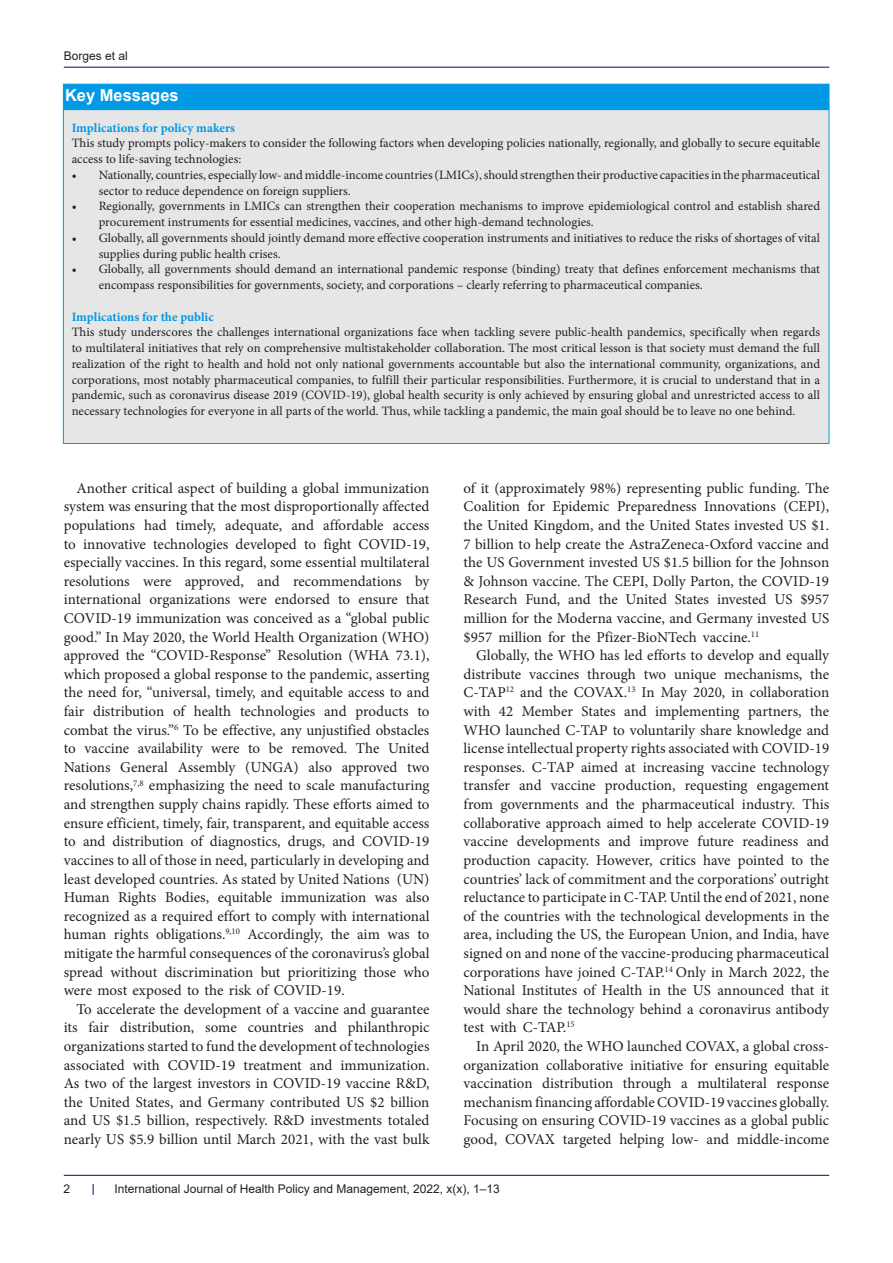
<style>
.page{position:relative;width:893px;height:1263px;background:#fff}
.page>*{position:absolute;margin:0;border:0;box-sizing:border-box;transform-origin:0 0}
.t1{font:700 16.5px "Arial";color:#fff}
.Normal__Web{font:15px/18.6px "Minion Pro";color:#231f20;text-align:justify}
.t2{font:12.75px/15.8px "Minion Pro";color:#231f20}
.t3{font:700 12.75px "Minion Pro";color:#0099e5}
.t4{font:12px "Arial";color:#231f20}
</style>
<div class="page">
<hr style="left:64px;top:67px;width:765px;height:1px;background:#190066">
<hr style="left:64px;top:1175px;width:765px;height:1px;background:#190066">
<div style="left:63px;top:84px;width:766px;height:360px;background:#e6e6e6;border:1px solid #0099e5"></div>
<div style="left:63px;top:84px;width:766px;height:26px;background:#0099e5;border:2px solid #0099e5"></div>
<p class="t4" style="left:64px;top:48px;width:66px">Borges et al</p>
<p class="t1" style="left:65px;top:83px;width:115px">Key Messages</p>
<p class="t3" style="left:72px;top:118px;width:165px">Implications for policy makers</p>
<p class="t2" style="left:72px;top:135px;width:750px">This study prompts policy-makers to consider the following factors when developing policies nationally, regionally, and globally to secure equitable access to life-saving technologies:</p>
<p class="t2" style="left:99px;top:167px;width:723px;text-indent:-27px">• Nationally, countries, especially low- and middle-income countries (LMICs), should strengthen their productive capacities in the pharmaceutical sector to reduce dependence on foreign suppliers.</p>
<p class="t2" style="left:99px;top:198px;width:723px;text-indent:-27px">• Regionally, governments in LMICs can strengthen their cooperation mechanisms to improve epidemiological control and establish shared procurement instruments for essential medicines, vaccines, and other high-demand technologies.</p>
<p class="t2" style="left:99px;top:230px;width:723px;text-indent:-27px">• Globally, all governments should jointly demand more effective cooperation instruments and initiatives to reduce the risks of shortages of vital supplies during public health crises.</p>
<p class="t2" style="left:99px;top:261px;width:723px;text-indent:-27px">• Globally, all governments should demand an international pandemic response (binding) treaty that defines enforcement mechanisms that encompass responsibilities for governments, society, and corporations – clearly referring to pharmaceutical companies.</p>
<p class="t3" style="left:72px;top:307px;width:144px">Implications for the public</p>
<p class="t2" style="left:72px;top:324px;width:750px;text-align:justify">This study underscores the challenges international organizations face when tackling severe public-health pandemics, specifically when regards to multilateral initiatives that rely on comprehensive multistakeholder collaboration. The most critical lesson is that society must demand the full realization of the right to health and hold not only national governments accountable but also the international community, organizations, and corporations, most notably pharmaceutical companies, to fulfill their particular responsibilities. Furthermore, it is crucial to understand that in a pandemic, such as coronavirus disease 2019 (COVID-19), global health security is only achieved by ensuring global and unrestricted access to all necessary technologies for everyone in all parts of the world. Thus, while tackling a pandemic, the main goal should be to leave no one behind.</p>
<p class="Normal__Web" style="left:64px;top:479px;width:367px;text-indent:13px">Another critical aspect of building a global immunization system was ensuring that the most disproportionally affected populations had timely, adequate, and affordable access to innovative technologies developed to fight COVID-19, especially vaccines. In this regard, some essential multilateral resolutions were approved, and recommendations by international organizations were endorsed to ensure that COVID-19 immunization was conceived as a “global public good.” In May 2020, the World Health Organization (WHO) approved the “COVID-Response” Resolution (WHA 73.1), which proposed a global response to the pandemic, asserting the need for, “universal, timely, and equitable access to and fair distribution of health technologies and products to combat the virus.”<sup>6</sup> To be effective, any unjustified obstacles to vaccine availability were to be removed. The United Nations General Assembly (UNGA) also approved two resolutions,<sup>7,8</sup> emphasizing the need to scale manufacturing and strengthen supply chains rapidly. These efforts aimed to ensure efficient, timely, fair, transparent, and equitable access to and distribution of diagnostics, drugs, and COVID-19 vaccines to all of those in need, particularly in developing and least developed countries. As stated by United Nations (UN)<br>Human Rights Bodies, equitable immunization was also recognized as a required effort to comply with international human rights obligations.<sup>9,10</sup> Accordingly, the aim was to mitigate the harmful consequences of the coronavirus’s global spread without discrimination but prioritizing those who were most exposed to the risk of COVID-19.</p>
<p class="Normal__Web" style="left:64px;top:1000px;width:367px;text-indent:13px">To accelerate the development of a vaccine and guarantee its fair distribution, some countries and philanthropic organizations started to fund the development of technologies associated with COVID-19 treatment and immunization.<br>As two of the largest investors in COVID-19 vaccine R&amp;D, the United States, and Germany contributed US $2 billion and US $1.5 billion, respectively. R&amp;D investments totaled nearly US $5.9 billion until March 2021, with the vast bulk</p>
<p class="Normal__Web" style="left:463px;top:479px;width:367px">of it (approximately 98%) representing public funding. The Coalition for Epidemic Preparedness Innovations (CEPI), the United Kingdom, and the United States invested US $1.<br>7 billion to help create the AstraZeneca-Oxford vaccine and the US Government invested US $1.5 billion for the Johnson &amp; Johnson vaccine. The CEPI, Dolly Parton, the COVID-19<br>Research Fund, and the United States invested US $957 million for the Moderna vaccine, and Germany invested US $957 million for the Pfizer-BioNTech vaccine.<sup>11</sup></p>
<p class="Normal__Web" style="left:463px;top:646px;width:367px;text-indent:13px">Globally, the WHO has led efforts to develop and equally distribute vaccines through two unique mechanisms, the C-TAP<sup>12</sup> and the COVAX.<sup>13</sup> In May 2020, in collaboration with 42 Member States and implementing partners, the WHO launched C-TAP to voluntarily share knowledge and license intellectual property rights associated with COVID-19 responses. C-TAP aimed at increasing vaccine technology transfer and vaccine production, requesting engagement from governments and the pharmaceutical industry. This collaborative approach aimed to help accelerate COVID-19 vaccine developments and improve future readiness and production capacity. However, critics have pointed to the countries’ lack of commitment and the corporations’ outright reluctance to participate in C-TAP. Until the end of 2021, none of the countries with the technological developments in the area, including the US, the European Union, and India, have signed on and none of the vaccine-producing pharmaceutical corporations have joined C-TAP.<sup>14</sup> Only in March 2022, the National Institutes of Health in the US announced that it would share the technology behind a coronavirus antibody test with C-TAP.<sup>15</sup></p>
<p class="Normal__Web" style="left:463px;top:1037px;width:367px;text-indent:13px">In April 2020, the WHO launched COVAX, a global cross&shy;organization collaborative initiative for ensuring equitable vaccination distribution through a multilateral response mechanism financing affordable COVID-19 vaccines globally.<br>Focusing on ensuring COVID-19 vaccines as a global public good, COVAX targeted helping low- and middle-income</p>
<p class="t4" style="left:64px;top:1180px;width:8px">2</p>
<p class="t4" style="left:114px;top:1180px;width:387px">International Journal of Health Policy and Management, 2022, x(x), 1–13</p>
</div>
